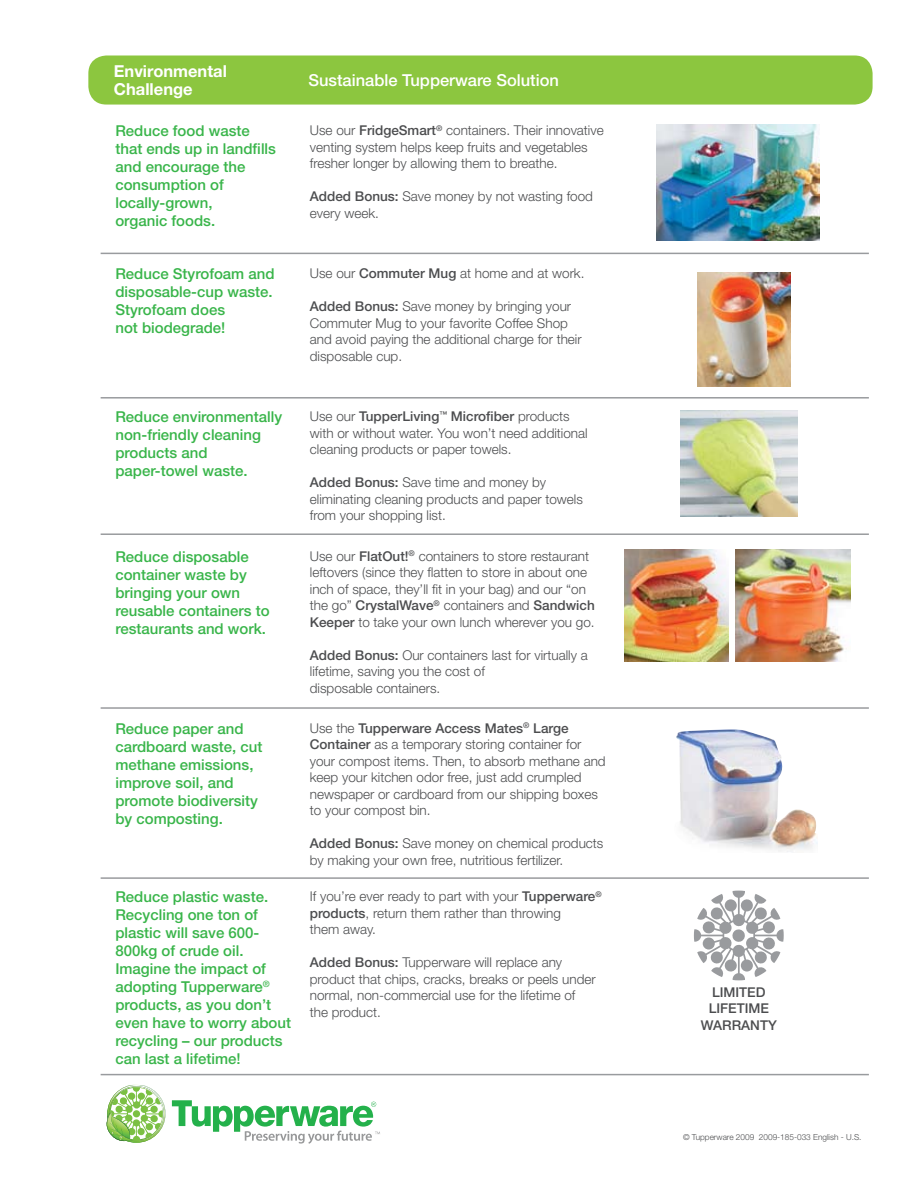
<style>
.page{position:relative;width:918px;height:1188px;background:#fff}
.page>*{position:absolute;margin:0;border:0;box-sizing:border-box;transform-origin:0 0}
.t1{font:500 16.5px "Helvetica Neue";color:#fff}
.t2{font:700 16.5px/18px "Helvetica Neue";color:#fff}
.t3{font:500 15px/18px "Helvetica Neue";color:#39b54a}
.t4{font:300 13.5px/16.5px "Helvetica Neue";color:#4c4d4f}
.t5{font:500 13.5px/16.5px "Helvetica Neue";color:#4c4d4f;text-align:center}
.t6{font:300 8.25px "Helvetica Neue";color:#4c4d4f}
.s1{font-weight:500}
</style>
<div class="page">
<div style="left:88px;top:56px;width:785px;height:49px;background:#8cc63f;border-radius:18px"></div>
<hr style="left:101px;top:1074px;width:768px;height:1px;background:#999b9e">
<hr style="left:101px;top:877px;width:768px;height:2px;background:#999b9e">
<hr style="left:101px;top:707px;width:768px;height:2px;background:#999b9e">
<hr style="left:101px;top:533px;width:768px;height:2px;background:#999b9e">
<hr style="left:101px;top:397px;width:768px;height:2px;background:#999b9e">
<hr style="left:101px;top:253px;width:768px;height:1px;background:#999b9e">
<svg style="left:107px;top:1085px;width:58px;height:57px"></svg>
<svg style="left:172px;top:1100px;width:208px;height:44px"></svg>
<img style="left:656px;top:125px;width:164px;height:116px">
<img style="left:697px;top:273px;width:93px;height:113px">
<img style="left:680px;top:410px;width:117px;height:106px">
<img style="left:624px;top:550px;width:104px;height:111px">
<img style="left:736px;top:550px;width:115px;height:111px">
<img style="left:676px;top:729px;width:141px;height:123px">
<svg style="left:694px;top:891px;width:90px;height:89px"></svg>
<p class="t2" style="left:114px;top:61px;width:115px">Environmental<br>Challenge</p>
<p class="t1" style="left:308px;top:70px;width:252px">Sustainable Tupperware Solution</p>
<p class="t3" style="left:115px;top:122px;width:162px">Reduce food waste that ends up in landfills and encourage the consumption of locally-grown,<br>organic foods.</p>
<p class="t4" style="left:310px;top:122px;width:295px">Use our <span class="s1">FridgeSmart</span><sup>®</sup> containers. Their innovative venting system helps keep fruits and vegetables fresher longer by allowing them to breathe.</p>
<p class="t4" style="left:310px;top:188px;width:285px"><span class="s1">Added Bonus:</span> Save money by not wasting food every week.</p>
<p class="t3" style="left:115px;top:265px;width:161px">Reduce Styrofoam and disposable-cup waste.<br>Styrofoam does<br>not biodegrade!</p>
<p class="t4" style="left:310px;top:265px;width:276px">Use our <span class="s1">Commuter Mug</span> at home and at work.</p>
<p class="t4" style="left:310px;top:298px;width:273px"><span class="s1">Added Bonus:</span> Save money by bringing your Commuter Mug to your favorite Coffee Shop and avoid paying the additional charge for their disposable cup.</p>
<p class="t3" style="left:115px;top:408px;width:168px">Reduce environmentally non-friendly cleaning products and paper-towel waste.</p>
<p class="t4" style="left:310px;top:408px;width:279px">Use our <span class="s1">TupperLiving</span><sup>™</sup> <span class="s1">Microfiber</span> products with or without water. You won’t need additional cleaning products or paper towels.</p>
<p class="t4" style="left:310px;top:474px;width:275px"><span class="s1">Added Bonus:</span> Save time and money by eliminating cleaning products and paper towels from your shopping list.</p>
<p class="t3" style="left:115px;top:547px;width:156px">Reduce disposable container waste by bringing your own reusable containers to restaurants and work.</p>
<p class="t4" style="left:310px;top:547px;width:286px">Use our <span class="s1">FlatOut!</span><sup>®</sup> containers to store restaurant leftovers (since they flatten to store in about one inch of space, they’ll fit in your bag) and our “on the go” <span class="s1">CrystalWave</span><sup>®</sup> containers and <span class="s1">Sandwich Keeper</span> to take your own lunch wherever you go.</p>
<p class="t4" style="left:310px;top:646px;width:279px"><span class="s1">Added Bonus:</span> Our containers last for virtually a lifetime, saving you the cost of<br>disposable containers.</p>
<p class="t3" style="left:115px;top:719px;width:149px">Reduce paper and cardboard waste, cut methane emissions, improve soil, and promote biodiversity by composting.</p>
<p class="t4" style="left:310px;top:719px;width:297px">Use the <span class="s1">Tupperware Access Mates</span><sup>®</sup> <span class="s1">Large Container</span> as a temporary storing container for your compost items. Then, to absorb methane and keep your kitchen odor free, just add crumpled newspaper or cardboard from our shipping boxes to your compost bin.</p>
<p class="t4" style="left:310px;top:835px;width:295px"><span class="s1">Added Bonus:</span> Save money on chemical products by making your own free, nutritious fertilizer.</p>
<p class="t3" style="left:115px;top:888px;width:177px">Reduce plastic waste.<br>Recycling one ton of plastic will save 600-<br>800kg of crude oil.<br>Imagine the impact of adopting Tupperware<sup>® </sup>products, as you don’t even have to worry about recycling – our products can last a lifetime!</p>
<p class="t4" style="left:310px;top:888px;width:293px">If you’re ever ready to part with your <span class="s1">Tupperware</span><sup>® </sup><span class="s1">products</span>, return them rather than throwing<br>them away.</p>
<p class="t4" style="left:310px;top:954px;width:287px"><span class="s1">Added Bonus:</span> Tupperware will replace any product that chips, cracks, breaks or peels under normal, non-commercial use for the lifetime of the product.</p>
<p class="t5" style="left:712px;top:984px;width:16px">Limite</p>
<p class="t5" style="left:756px;top:984px;width:11px">d</p>
<p class="t5" style="left:701px;top:1000px;width:24px">Lifetime<br>Warrant</p>
<p class="t5" style="left:768px;top:1017px;width:10px">y</p>
<p class="t6" style="left:683px;top:1132px;width:180px">© Tupperware 2009 2009-185-033 English - U.S.</p>
</div>
